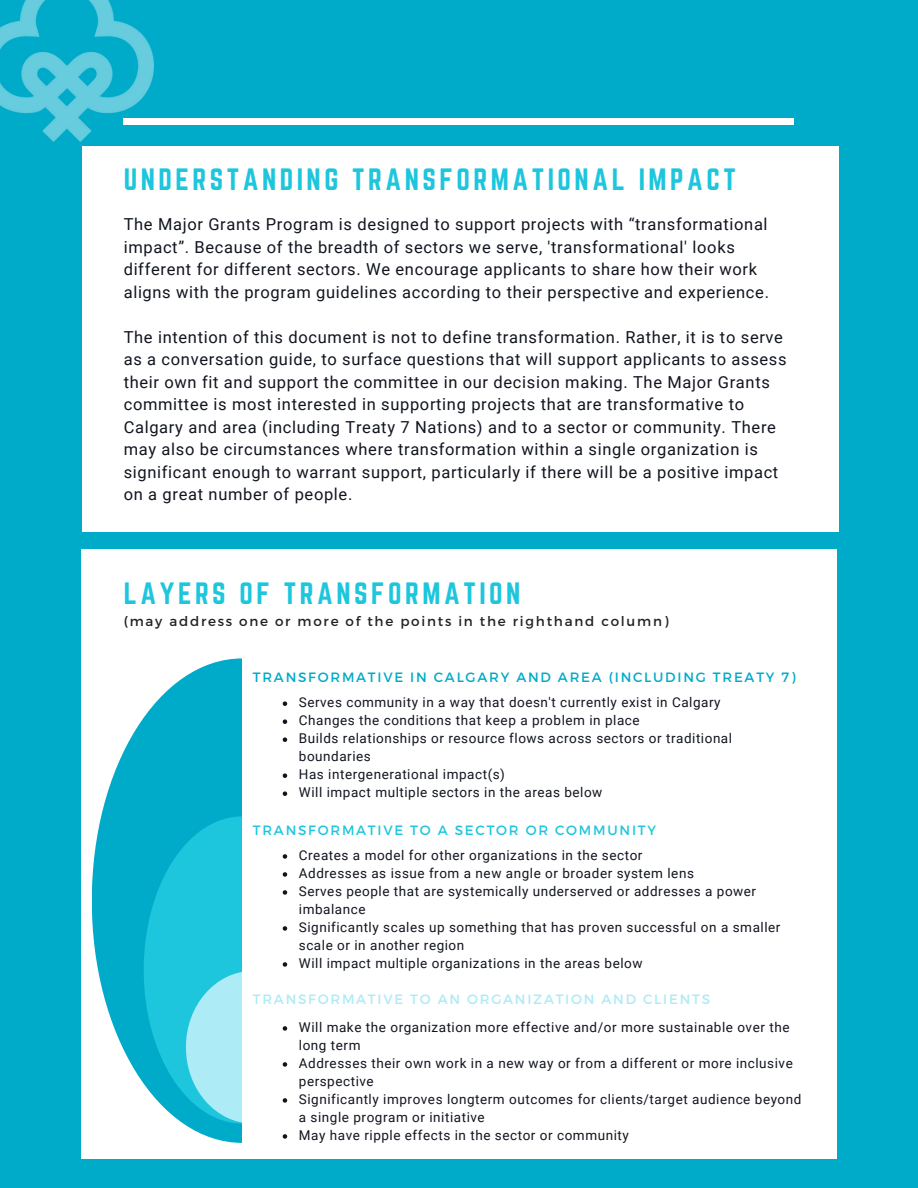
<style>
.page{position:relative;width:918px;height:1188px;background:#00aac9}
.page>*{position:absolute;margin:0;border:0;box-sizing:border-box;transform-origin:0 0}
.t1{font:27px "Norwester";letter-spacing:.13em;color:#1ec6dd}
.t2{font:16.5px/22.5px "Roboto";letter-spacing:.04em;color:#11151f}
.t3{font:13.5px/18px "Roboto";letter-spacing:.04em;color:#11151f}
.t4{font:13.5px "Montserrat";letter-spacing:.13em;color:#222}
.t5{font:13.5px "Montserrat";letter-spacing:.13em;color:#00aac9}
.t6{font:13.5px "Montserrat";letter-spacing:.13em;color:#adebf6}
.t7{font:13.5px "Montserrat";letter-spacing:.13em;color:#1ec6dd}
</style>
<div class="page">
<div style="left:124px;top:118px;width:670px;height:6px;background:#fff"></div>
<div style="left:82px;top:146px;width:756px;height:386px;background:#fff"></div>
<div style="left:81px;top:549px;width:756px;height:610px;background:#fff"></div>
<div style="left:92px;top:658px;width:301px;height:485px;background:#00aac9;border-radius:50%"></div>
<div style="left:144px;top:816px;width:197px;height:308px;background:#1ec6dd;border-radius:50%"></div>
<div style="left:186px;top:971px;width:134px;height:153px;background:#adebf6;border-radius:50%"></div>
<div style="left:242px;top:610px;width:167px;height:543px;background:#fff"></div>
<img style="left:0;top:0;width:153px;height:141px">
<svg style="left:283px;top:701px;width:4px;height:5px"></svg>
<svg style="left:283px;top:719px;width:4px;height:5px"></svg>
<svg style="left:283px;top:737px;width:4px;height:5px"></svg>
<svg style="left:283px;top:773px;width:4px;height:5px"></svg>
<svg style="left:283px;top:791px;width:4px;height:5px"></svg>
<svg style="left:283px;top:1026px;width:4px;height:5px"></svg>
<svg style="left:283px;top:1062px;width:4px;height:5px"></svg>
<svg style="left:283px;top:1098px;width:4px;height:5px"></svg>
<svg style="left:283px;top:1134px;width:4px;height:5px"></svg>
<svg style="left:283px;top:854px;width:4px;height:5px"></svg>
<svg style="left:283px;top:872px;width:4px;height:5px"></svg>
<svg style="left:283px;top:890px;width:4px;height:5px"></svg>
<svg style="left:283px;top:926px;width:4px;height:5px"></svg>
<svg style="left:283px;top:962px;width:4px;height:5px"></svg>
<h1 class="t1" style="left:124px;top:166px;width:614px">UNDERSTANDING TRANSFORMATIONAL IMPACT</h1>
<p class="t2" style="left:124px;top:213px;width:647px">The Major Grants Program is designed to support projects with “transformational impact”. Because of the breadth of sectors we serve, 'transformational' looks different for different sectors. We encourage applicants to share how their work aligns with the program guidelines according to their perspective and experience.</p>
<p class="t2" style="left:124px;top:325px;width:664px">The intention of this document is not to define transformation. Rather, it is to serve as a conversation guide, to surface questions that will support applicants to assess their own fit and support the committee in our decision making. The Major Grants committee is most interested in supporting projects that are transformative to Calgary and area (including Treaty 7 Nations) and to a sector or community. There may also be circumstances where transformation within a single organization is significant enough to warrant support, particularly if there will be a positive impact on a great number of people.</p>
<h1 class="t1" style="left:124px;top:581px;width:398px">LAYERS OF TRANSFORMATION</h1>
<p class="t4" style="left:124px;top:613px;width:546px">(may address one or more of the points in the righthand column)</p>
<p class="t5" style="left:253px;top:669px;width:544px">TRANSFORMATIVE IN CALGARY AND AREA (INCLUDING TREATY 7)</p>
<p class="t3" style="left:299px;top:693px;width:435px">Serves community in a way that doesn't currently exist in Calgary Changes the conditions that keep a problem in place<br>Builds relationships or resource flows across sectors or traditional boundaries<br>Has intergenerational impact(s)<br>Will impact multiple sectors in the areas below</p>
<p class="t7" style="left:253px;top:822px;width:405px">TRANSFORMATIVE TO A SECTOR OR COMMUNITY</p>
<p class="t3" style="left:299px;top:846px;width:483px">Creates a model for other organizations in the sector<br>Addresses as issue from a new angle or broader system lens<br>Serves people that are systemically underserved or addresses a power imbalance<br>Significantly scales up something that has proven successful on a smaller scale or in another region<br>Will impact multiple organizations in the areas below</p>
<p class="t6" style="left:253px;top:991px;width:459px">TRANSFORMATIVE TO AN ORGANIZATION AND CLIENTS</p>
<p class="t3" style="left:299px;top:1018px;width:504px">Will make the organization more effective and/or more sustainable over the long term<br>Addresses their own work in a new way or from a different or more inclusive perspective<br>Significantly improves longterm outcomes for clients/target audience beyond a single program or initiative<br>May have ripple effects in the sector or community</p>
</div>
